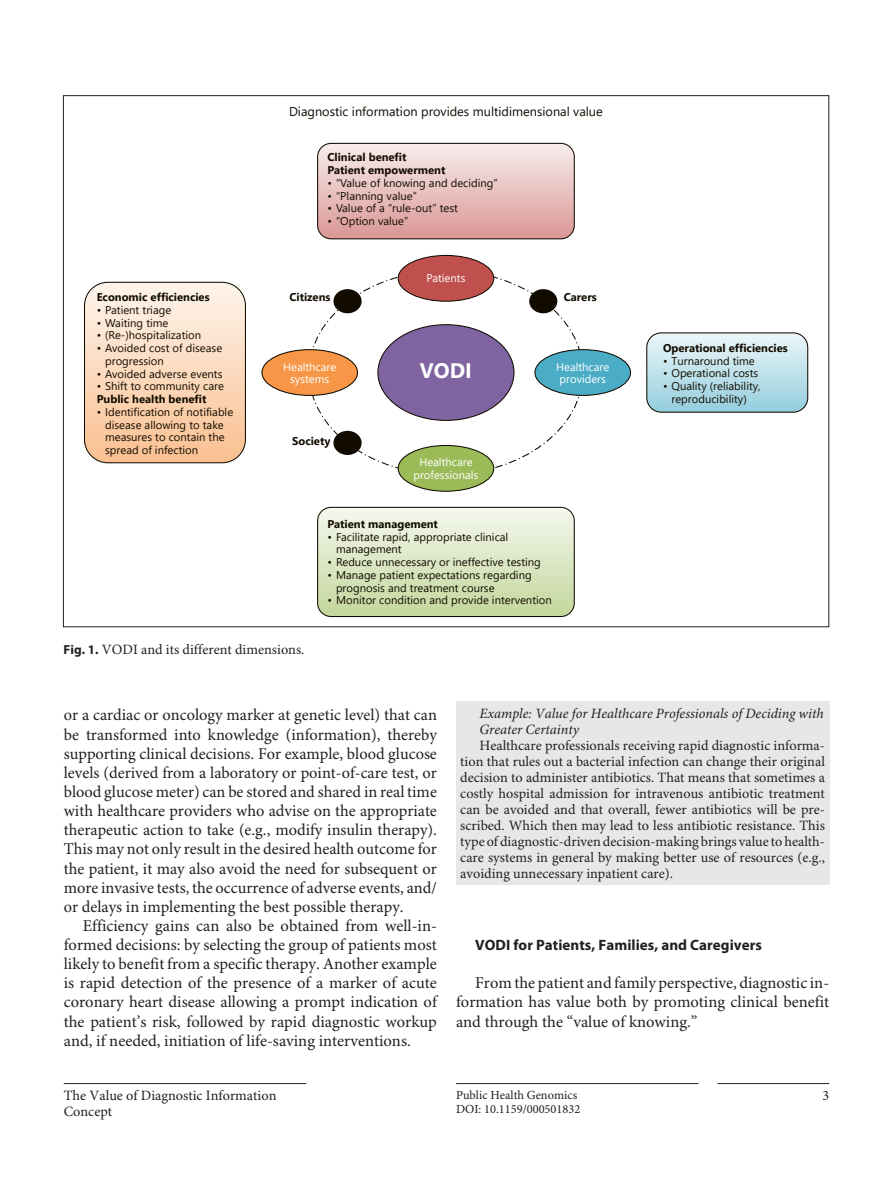
<style>
.page{position:relative;width:893px;height:1191px;background:#fff}
.page>*{position:absolute;margin:0;border:0;box-sizing:border-box;transform-origin:0 0}
.t1{font:700 21px "Segoe UI";color:#fff}
.t2{font:16.5px/19px "Minion Pro";color:#231f20;text-align:justify}
.t3{font:700 15px "Myriad Pro";letter-spacing:.005em;color:#231f20}
.t4{font:14.25px/15.9px "Minion Pro";color:#231f20}
.t5{font:italic 14.25px/15.9px "Minion Pro";color:#231f20}
.t6{font:12.75px "Segoe UI";color:#120c00}
.t7{font:12.3px "Minion Pro";color:#231f20}
.t8{font:11.25px/12.8px "Segoe UI";color:#120c00}
.t9{font:700 11.25px/12.8px "Segoe UI";color:#120c00}
.t10{font:11.25px/12.8px "Segoe UI";color:#fff;text-align:center}
.s1{font-family:"Myriad Pro";font-weight:700;font-size:13.2px}
</style>
<div class="page">
<hr style="left:718px;top:1083px;width:111px;height:1px;background:#231f20">
<hr style="left:456px;top:1083px;width:242px;height:1px;background:#231f20">
<hr style="left:64px;top:1083px;width:242px;height:1px;background:#231f20">
<div style="left:456px;top:701px;width:373px;height:184px;background:#e6e7e9"></div>
<svg style="left:84px;top:282px;width:161px;height:181px;background:#fbd9be"></svg>
<div style="left:84px;top:282px;width:162px;height:181px;border:1px solid #120c00;border-radius:23px"></div>
<svg style="left:648px;top:334px;width:160px;height:77px;background:#c0e1ea"></svg>
<div style="left:646px;top:332px;width:162px;height:81px;border:1px solid #120c00;border-radius:14px"></div>
<svg style="left:318px;top:143px;width:255px;height:96px;background:#e8c2c1"></svg>
<div style="left:317px;top:143px;width:258px;height:96px;border:1px solid #120c00;border-radius:14px"></div>
<svg style="left:319px;top:507px;width:254px;height:108px;background:#dbe6c4"></svg>
<div style="left:317px;top:507px;width:258px;height:110px;border:1px solid #120c00;border-radius:14px"></div>
<svg style="left:312px;top:270px;width:268px;height:205px"></svg>
<div style="left:378px;top:325px;width:136px;height:95px;background:#8064a2;border-radius:50%"></div>
<div style="left:398px;top:255px;width:96px;height:46px;background:#c0504d;border-radius:50%"></div>
<div style="left:398px;top:255px;width:96px;height:47px;border:1px solid #120c00;border-radius:50%"></div>
<div style="left:398px;top:445px;width:96px;height:46px;background:#9bbb59;border-radius:50%"></div>
<div style="left:398px;top:445px;width:96px;height:47px;border:1px solid #120c00;border-radius:50%"></div>
<div style="left:535px;top:350px;width:95px;height:45px;background:#4bacc6;border-radius:50%"></div>
<div style="left:534px;top:349px;width:97px;height:47px;border:1px solid #120c00;border-radius:50%"></div>
<div style="left:262px;top:350px;width:95px;height:45px;background:#f79646;border-radius:50%"></div>
<div style="left:261px;top:349px;width:97px;height:47px;border:1px solid #120c00;border-radius:50%"></div>
<div style="left:333px;top:289px;width:29px;height:24px;background:#120c00;border-radius:50%"></div>
<div style="left:529px;top:289px;width:28px;height:24px;background:#120c00;border-radius:50%"></div>
<div style="left:333px;top:431px;width:29px;height:24px;background:#120c00;border-radius:50%"></div>
<p class="t6" style="left:289px;top:100px;width:315px">Diagnostic information provides multidimensional value</p>
<p class="t9" style="left:328px;top:150px;width:119px">Clinical benefit<br>Patient empowerment</p>
<p class="t8" style="left:328px;top:175px;width:172px">• “Value of knowing and deciding”</p>
<p class="t8" style="left:328px;top:188px;width:91px">• “Planning value”</p>
<p class="t8" style="left:328px;top:201px;width:132px">• Value of a “rule-out” test</p>
<p class="t8" style="left:328px;top:214px;width:82px">• “Option value”</p>
<p class="t10" style="left:426px;top:271px;width:41px">Patients</p>
<p class="t9" style="left:97px;top:290px;width:114px">Economic efficiencies</p>
<p class="t9" style="left:564px;top:290px;width:35px">Carers</p>
<p class="t8" style="left:97px;top:302px;width:76px">• Patient triage</p>
<p class="t8" style="left:97px;top:315px;width:73px">• Waiting time</p>
<p class="t8" style="left:97px;top:328px;width:106px">• (Re-)hospitalization</p>
<p class="t8" style="left:105px;top:341px;width:119px;text-indent:-9px">• Avoided cost of disease progression</p>
<p class="t8" style="left:97px;top:366px;width:127px">• Avoided adverse events</p>
<p class="t8" style="left:97px;top:379px;width:129px">• Shift to community care</p>
<p class="t9" style="left:97px;top:392px;width:111px">Public health benefit</p>
<p class="t8" style="left:105px;top:404px;width:130px;text-indent:-9px">• Identification of notifiable disease allowing to take measures to contain the spread of infection</p>
<p class="t9" style="left:289px;top:290px;width:43px">Citizens</p>
<p class="t10" style="left:283px;top:359px;width:55px">Healthcare systems</p>
<p class="t1" style="left:420px;top:350px;width:54px">VODI</p>
<p class="t10" style="left:556px;top:359px;width:55px">Healthcare providers</p>
<p class="t9" style="left:292px;top:434px;width:40px">Society</p>
<p class="t10" style="left:413px;top:454px;width:66px">Healthcare professionals</p>
<p class="t4" style="left:63px;top:642px;width:243px"><span class="s1">Fig. 1.</span> VODI and its different dimensions.</p>
<p class="t9" style="left:328px;top:517px;width:112px">Patient management</p>
<p class="t8" style="left:336px;top:529px;width:174px;text-indent:-9px">• Facilitate rapid, appropriate clinical management</p>
<p class="t8" style="left:328px;top:555px;width:215px">• Reduce unnecessary or ineffective testing</p>
<p class="t8" style="left:336px;top:567px;width:197px;text-indent:-9px">• Manage patient expectations regarding prognosis and treatment course</p>
<p class="t8" style="left:328px;top:593px;width:226px">• Monitor condition and provide intervention</p>
<p class="t9" style="left:663px;top:340px;width:126px">Operational efficiencies</p>
<p class="t8" style="left:663px;top:353px;width:93px">• Turnaround time</p>
<p class="t8" style="left:663px;top:366px;width:97px">• Operational costs</p>
<p class="t8" style="left:663px;top:379px;width:99px;text-align:center">• Quality (reliability, reproducibility)</p>
<p class="t2" style="left:64px;top:706px;width:375px">or a cardiac or oncology marker at genetic level) that can be transformed into knowledge (information), thereby supporting clinical decisions. For example, blood glucose levels (derived from a laboratory or point-of-care test, or blood glucose meter) can be stored and shared in real time with healthcare providers who advise on the appropriate therapeutic action to take (e.g., modify insulin therapy).<br>This may not only result in the desired health outcome for the patient, it may also avoid the need for subsequent or more invasive tests, the occurrence of adverse events, and/ or delays in implementing the best possible therapy.</p>
<p class="t2" style="left:64px;top:916px;width:375px;text-indent:19px">Efficiency gains can also be obtained from well-in&shy;formed decisions: by selecting the group of patients most likely to benefit from a specific therapy. Another example is rapid detection of the presence of a marker of acute coronary heart disease allowing a prompt indication of the patient’s risk, followed by rapid diagnostic workup and, if needed, initiation of life-saving interventions.</p>
<p class="t5" style="left:479px;top:706px;width:346px">Example: Value for Healthcare Professionals of Deciding with<br>Greater Certainty</p>
<p class="t4" style="left:460px;top:738px;width:366px;text-align:justify;text-indent:19px">Healthcare professionals receiving rapid diagnostic informa&shy;tion that rules out a bacterial infection can change their original decision to administer antibiotics. That means that sometimes a costly hospital admission for intravenous antibiotic treatment can be avoided and that overall, fewer antibiotics will be pre&shy;scribed. Which then may lead to less antibiotic resistance. This type of diagnostic-driven decision-making brings value to health&shy;care systems in general by making better use of resources (e.g., avoiding unnecessary inpatient care).</p>
<p class="t3" style="left:475px;top:936px;width:288px">VODI for Patients, Families, and Caregivers</p>
<p class="t2" style="left:456px;top:974px;width:375px;text-indent:19px">From the patient and family perspective, diagnostic in&shy;formation has value both by promoting clinical benefit and through the “value of knowing.”</p>
<p class="t4" style="left:64px;top:1088px;width:214px">The Value of Diagnostic Information<br>Concept</p>
<p class="t7" style="left:456px;top:1087px;width:123px">Public Health Genomics</p>
<p class="t4" style="left:822px;top:1088px;width:8px">3</p>
<p class="t7" style="left:456px;top:1101px;width:126px">DOI: 10.1159/000501832</p>
</div>
